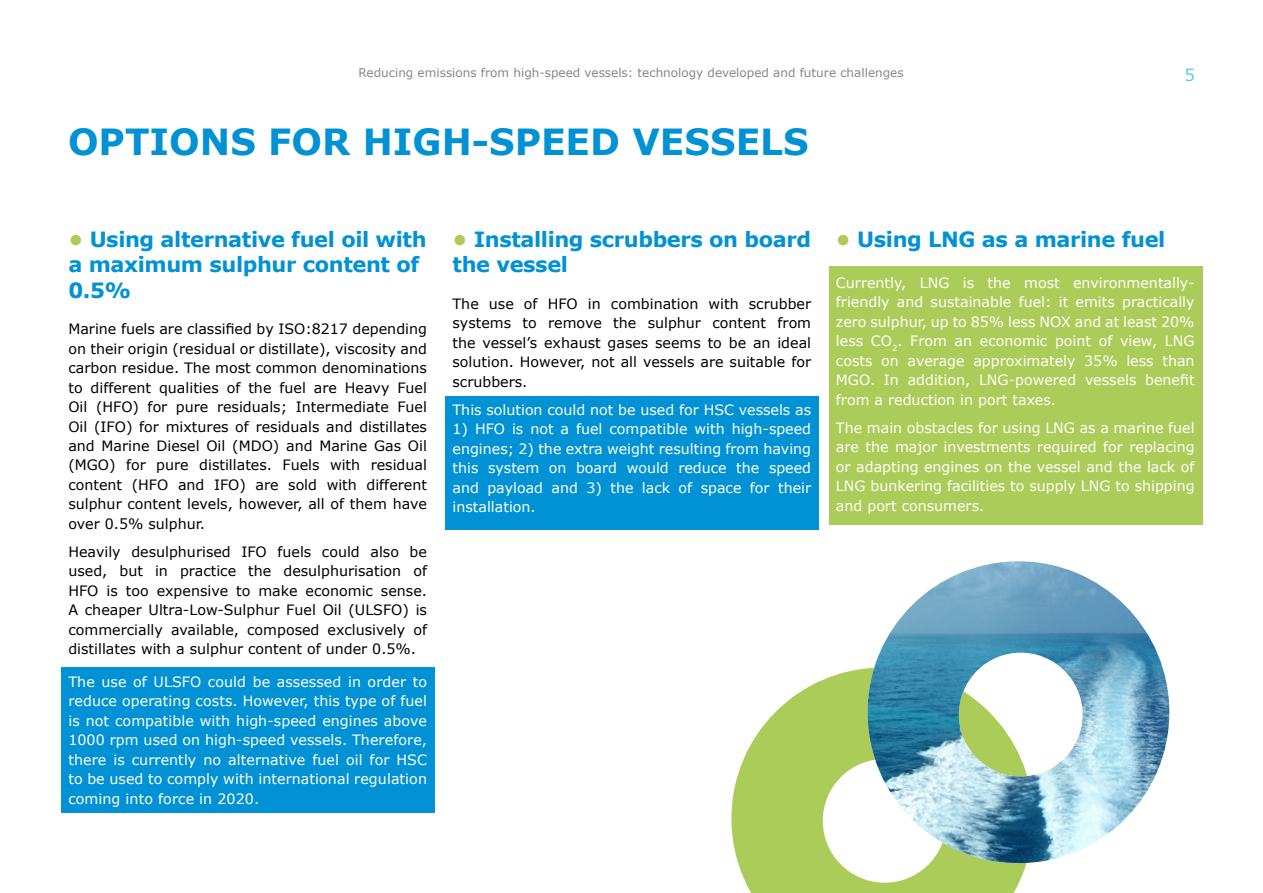
<style>
.page{position:relative;width:1263px;height:893px;background:#fff}
.page>*{position:absolute;margin:0;border:0;box-sizing:border-box;transform-origin:0 0}
.t1{font:700 36px "Verdana";color:#0092d4}
.t2{font:700 21px/25.2px "Verdana";letter-spacing:-.02em;color:#0092d4}
.t3{font:16.5px "Verdana";color:#62c6e9}
.t4{font:14.25px/19.5px "Verdana";color:#fff;text-align:justify}
.t5{font:14.25px/19.5px "Verdana";color:#000;text-align:justify}
.t6{font:12px "Verdana";color:#878787}
.s1{color:#abcc58}
</style>
<div class="page">
<svg style="left:731px;top:668px;width:296px;height:225px;fill:#abcc58"></svg>
<div style="left:446px;top:396px;width:373px;height:134px;background:#0092d4"></div>
<div style="left:61px;top:668px;width:373px;height:145px;background:#0092d4"></div>
<div style="left:829px;top:266px;width:373px;height:259px;background:#abcc58"></div>
<img style="left:867px;top:561px;width:302px;height:302px">
<p class="t6" style="left:358px;top:65px;width:547px">Reducing emissions from high-speed vessels: technology developed and future challenges</p>
<p class="t3" style="left:1184px;top:64px;width:12px">5</p>
<h1 class="t1" style="left:68px;top:119px;width:742px">OPTIONS FOR HIGH-SPEED VESSELS</h1>
<h2 class="t2" style="left:68px;top:227px;width:360px"><span class="s1">•</span> Using alternative fuel oil with a maximum sulphur content of<br>0.5%</h2>
<p class="t5" style="left:68px;top:319px;width:360px">Marine fuels are classified by ISO:8217 depending on their origin (residual or distillate), viscosity and carbon residue. The most common denominations to different qualities of the fuel are Heavy Fuel Oil (HFO) for pure residuals; Intermediate Fuel Oil (IFO) for mixtures of residuals and distillates and Marine Diesel Oil (MDO) and Marine Gas Oil (MGO) for pure distillates. Fuels with residual content (HFO and IFO) are sold with different sulphur content levels, however, all of them have over 0.5% sulphur.</p>
<p class="t5" style="left:68px;top:542px;width:360px">Heavily desulphurised IFO fuels could also be used, but in practice the desulphurisation of HFO is too expensive to make economic sense.<br>A cheaper Ultra-Low-Sulphur Fuel Oil (ULSFO) is commercially available, composed exclusively of distillates with a sulphur content of under 0.5%.</p>
<p class="t4" style="left:68px;top:672px;width:360px">The use of ULSFO could be assessed in order to reduce operating costs. However, this type of fuel is not compatible with high-speed engines above 1000 rpm used on high-speed vessels. Therefore, there is currently no alternative fuel oil for HSC to be used to comply with international regulation coming into force in 2020.</p>
<h2 class="t2" style="left:452px;top:227px;width:360px"><span class="s1">•</span> Installing scrubbers on board the vessel</h2>
<p class="t5" style="left:452px;top:294px;width:360px">The use of HFO in combination with scrubber systems to remove the sulphur content from the vessel’s exhaust gases seems to be an ideal solution. However, not all vessels are suitable for scrubbers.</p>
<p class="t4" style="left:452px;top:400px;width:360px">This solution could not be used for HSC vessels as</p>
<p class="t4" style="left:452px;top:420px;width:360px">1) HFO is not a fuel compatible with high-speed engines; 2) the extra weight resulting from having this system on board would reduce the speed and payload and 3) the lack of space for their installation.</p>
<h2 class="t2" style="left:836px;top:227px;width:331px"><span class="s1">•</span> Using LNG as a marine fuel</h2>
<p class="t4" style="left:836px;top:273px;width:360px">Currently, LNG is the most environmentally&shy;friendly and sustainable fuel: it emits practically zero sulphur, up to 85% less NOX and at least 20% less CO<sub>2</sub>. From an economic point of view, LNG costs on average approximately 35% less than MGO. In addition, LNG-powered vessels benefit from a reduction in port taxes.</p>
<p class="t4" style="left:836px;top:418px;width:360px">The main obstacles for using LNG as a marine fuel are the major investments required for replacing or adapting engines on the vessel and the lack of LNG bunkering facilities to supply LNG to shipping and port consumers.</p>
</div>
